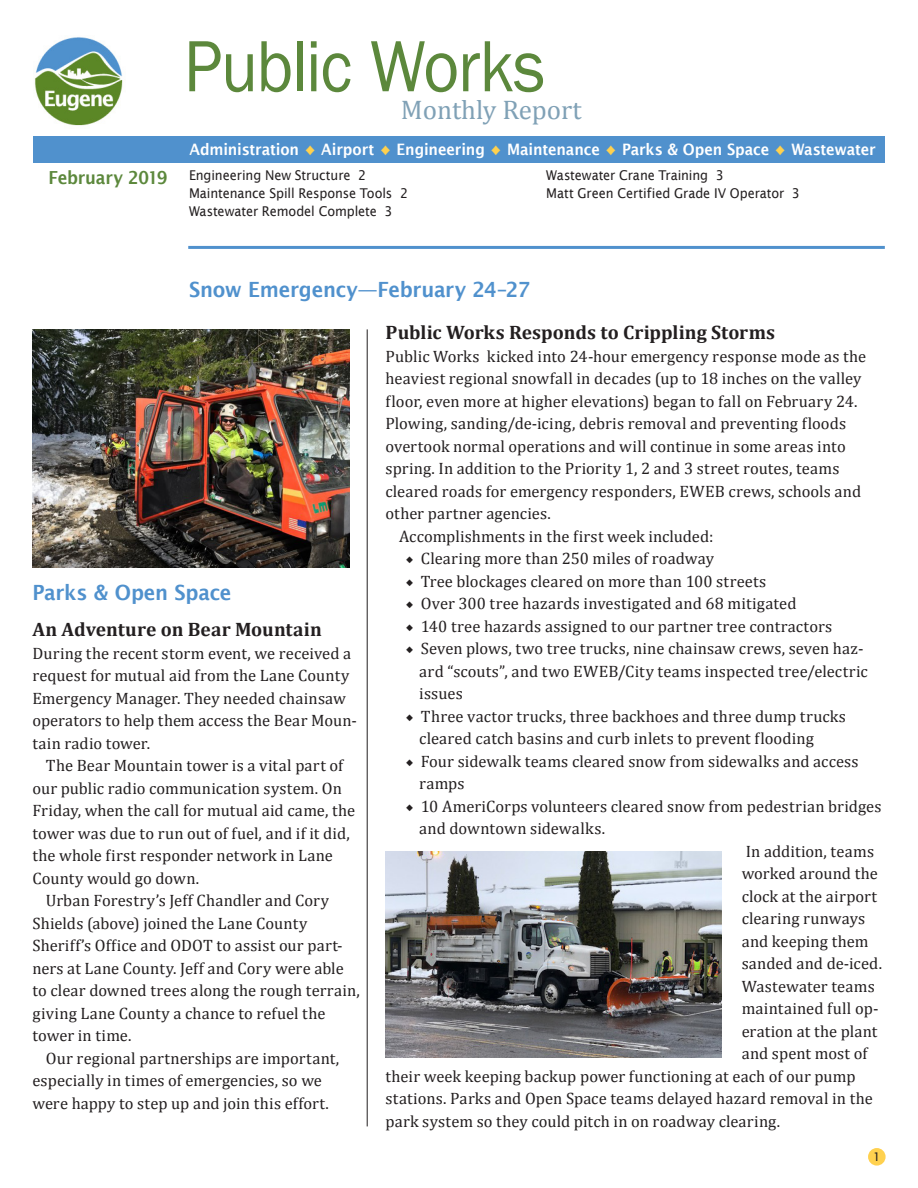
<style>
.page{position:relative;width:918px;height:1188px;background:#fff}
.page>*{position:absolute;margin:0;border:0;box-sizing:border-box;transform-origin:0 0}
.t1{font:75px "Franklin Gothic";letter-spacing:-.02em;color:#5c883c;scale:.92 1}
.t2{font:27px "Cambria";color:#80a1b6}
.Division_Name{font:600 21px "Lucida Sans";letter-spacing:-.015em;color:#5091cd;scale:.94 1}
.article_name{font:700 19.5px "Cambria";color:#231f20}
.t3{font:600 18px "Lucida Sans";letter-spacing:-.015em;color:#5c883c;scale:.92 1}
.indent_paragraph{font:16.5px/22.5px "Cambria";letter-spacing:.01em;color:#231f20}
.first_paragraph{font:16.5px/22.5px "Cambria";letter-spacing:.005em;color:#231f20}
.t4{font:600 15.75px "Lucida Sans";letter-spacing:-.01em;color:#fff;scale:.92 1}
.Article_list{font:13.5px "Lucida Sans";letter-spacing:-.005em;color:#231f20;scale:.94 1}
.t5{font:12px "Lucida Sans";color:#231f20}
.s1{font-family:"Franklin Gothic";font-weight:400;color:#ffd14f}
.s2{font-family:"Minion Pro";font-weight:700}
</style>
<div class="page">
<div style="left:868px;top:1148px;width:18px;height:18px;background:#ffd14f;border-radius:50%"></div>
<div style="left:33px;top:136px;width:852px;height:26px;background:#5091cd"></div>
<img style="left:34px;top:37px;width:89px;height:89px">
<hr style="left:188px;top:246px;width:697px;height:3px;background:#5091cd">
<img style="left:386px;top:852px;width:335px;height:205px">
<img style="left:32px;top:329px;width:318px;height:238px">
<hr style="left:367px;top:329px;width:1px;height:797px;background:#231f20">
<p class="t3" style="left:49px;top:167px;width:131px">February 2019</p>
<p class="t1" style="left:184px;top:20px;width:395px">Public Works</p>
<p class="t2" style="left:401px;top:94px;width:182px">Monthly Report</p>
<p class="t4" style="left:190px;top:141px;width:747px">Administration <span class="s1">♦</span> Airport <span class="s1">♦</span> Engineering <span class="s1">♦</span> Maintenance <span class="s1">♦</span> Parks &amp; Open Space <span class="s1">♦</span> Wastewater</p>
<p class="Article_list" style="left:189px;top:168px;width:190px">Engineering New Structure 2</p>
<p class="Article_list" style="left:189px;top:186px;width:235px">Maintenance Spill Response Tools 2</p>
<p class="Article_list" style="left:189px;top:204px;width:218px">Wastewater Remodel Complete 3</p>
<p class="Article_list" style="left:546px;top:168px;width:190px">Wastewater Crane Training 3</p>
<p class="Article_list" style="left:546px;top:186px;width:271px">Matt Green Certified Grade IV Operator 3</p>
<p class="Division_Name" style="left:189px;top:278px;width:364px">Snow Emergency—February 24–27</p>
<p class="Division_Name" style="left:32px;top:581px;width:213px">Parks &amp; Open Space</p>
<p class="article_name" style="left:32px;top:616px;width:291px">An Adventure on Bear Mountain</p>
<p class="first_paragraph" style="left:32px;top:642px;width:326px">During the recent storm event, we received a request for mutual aid from the Lane County Emergency Manager. They needed chainsaw operators to help them access the Bear Moun&shy;tain radio tower.</p>
<p class="indent_paragraph" style="left:32px;top:755px;width:324px;text-indent:14px">The Bear Mountain tower is a vital part of our public radio communication system. On Friday, when the call for mutual aid came, the tower was due to run out of fuel, and if it did, the whole first responder network in Lane County would go down.</p>
<p class="indent_paragraph" style="left:32px;top:890px;width:329px;text-indent:14px">Urban Forestry’s Jeff Chandler and Cory Shields (above) joined the Lane County Sheriff’s Office and ODOT to assist our part&shy;ners at Lane County. Jeff and Cory were able to clear downed trees along the rough terrain, giving Lane County a chance to refuel the tower in time.</p>
<p class="indent_paragraph" style="left:32px;top:1047px;width:308px;text-indent:14px">Our regional partnerships are important, especially in times of emergencies, so we were happy to step up and join this effort.</p>
<p class="article_name" style="left:386px;top:319px;width:391px">Public Works Responds to Crippling Storms</p>
<p class="first_paragraph" style="left:386px;top:345px;width:482px">Public Works kicked into 24-hour emergency response mode as the heaviest regional snowfall in decades (up to 18 inches on the valley floor, even more at higher elevations) began to fall on February 24.<br>Plowing, sanding/de-icing, debris removal and preventing floods overtook normal operations and will continue in some areas into spring. In addition to the Priority 1, 2 and 3 street routes, teams cleared roads for emergency responders, EWEB crews, schools and other partner agencies.</p>
<p class="indent_paragraph" style="left:399px;top:525px;width:316px">Accomplishments in the first week included:</p>
<p class="indent_paragraph" style="left:406px;top:547px;width:310px"><span class="s2">◆</span> Clearing more than 250 miles of roadway</p>
<p class="indent_paragraph" style="left:406px;top:570px;width:362px"><span class="s2">◆</span> Tree blockages cleared on more than 100 streets</p>
<p class="indent_paragraph" style="left:406px;top:592px;width:392px"><span class="s2">◆</span> Over 300 tree hazards investigated and 68 mitigated</p>
<p class="indent_paragraph" style="left:406px;top:615px;width:428px"><span class="s2">◆</span> 140 tree hazards assigned to our partner tree contractors</p>
<p class="indent_paragraph" style="left:419px;top:637px;width:450px;text-indent:-14px"><span class="s2">◆</span> Seven plows, two tree trucks, nine chainsaw crews, seven haz&shy;ard “scouts”, and two EWEB/City teams inspected tree/electric issues</p>
<p class="indent_paragraph" style="left:419px;top:705px;width:428px;text-indent:-14px"><span class="s2">◆</span> Three vactor trucks, three backhoes and three dump trucks cleared catch basins and curb inlets to prevent flooding</p>
<p class="indent_paragraph" style="left:419px;top:750px;width:441px;text-indent:-14px"><span class="s2">◆</span> Four sidewalk teams cleared snow from sidewalks and access ramps</p>
<p class="indent_paragraph" style="left:419px;top:795px;width:464px;text-indent:-14px"><span class="s2">◆</span> 10 AmeriCorps volunteers cleared snow from pedestrian bridges and downtown sidewalks.</p>
<p class="first_paragraph" style="left:746px;top:840px;width:130px">In addition, teams</p>
<p class="first_paragraph" style="left:742px;top:862px;width:138px">worked around the</p>
<p class="first_paragraph" style="left:742px;top:885px;width:137px">clock at the airport</p>
<p class="first_paragraph" style="left:742px;top:907px;width:125px">clearing runways</p>
<p class="first_paragraph" style="left:742px;top:930px;width:128px">and keeping them</p>
<p class="first_paragraph" style="left:742px;top:952px;width:142px">sanded and de-iced.</p>
<p class="first_paragraph" style="left:742px;top:975px;width:135px">Wastewater teams</p>
<p class="first_paragraph" style="left:742px;top:997px;width:138px">maintained full op-</p>
<p class="first_paragraph" style="left:742px;top:1020px;width:137px">eration at the plant</p>
<p class="first_paragraph" style="left:742px;top:1042px;width:127px">and spent most of</p>
<p class="first_paragraph" style="left:386px;top:1065px;width:472px">their week keeping backup power functioning at each of our pump</p>
<p class="first_paragraph" style="left:386px;top:1087px;width:489px">stations. Parks and Open Space teams delayed hazard removal in the</p>
<p class="first_paragraph" style="left:386px;top:1110px;width:396px">park system so they could pitch in on roadway clearing.</p>
<p class="t5" style="left:873px;top:1150px;width:9px">1</p>
</div>
